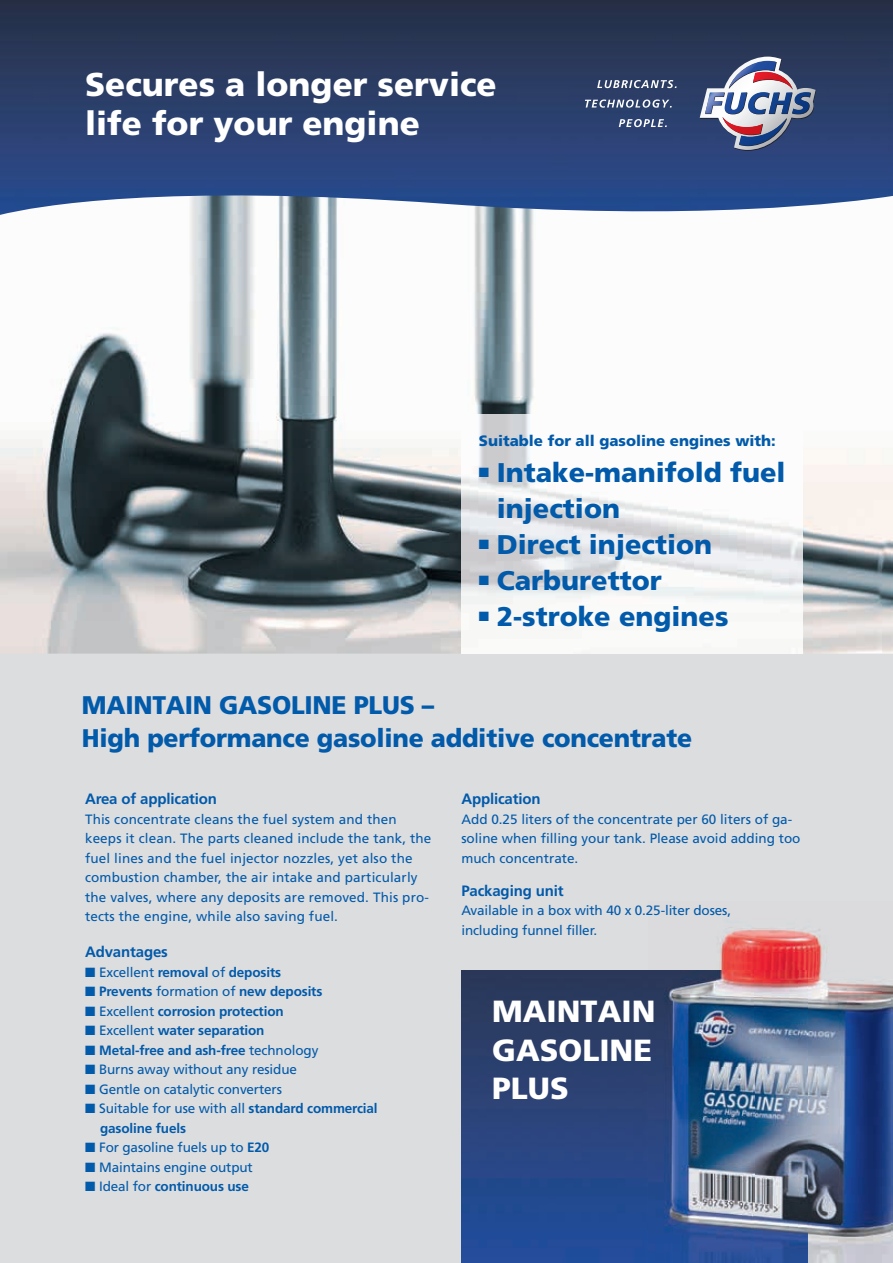
<style>
.page{position:relative;width:893px;height:1263px;background:#fff}
.page>*{position:absolute;margin:0;border:0;box-sizing:border-box;transform-origin:0 0}
.t1{font:900 33px/39px "Frutiger LT Std";color:#fff}
.t2{font:900 30.6px/38.2px "Frutiger LT Std";color:#fff;text-align:justify}
.t3{font:900 27px/36px "Frutiger LT Std";color:#015aaa}
.t4{font:900 25.5px/33px "Frutiger LT Std";letter-spacing:-.01em;color:#015aaa}
.t5{font:700 15px "Frutiger LT Std";letter-spacing:-.01em;color:#015aaa}
.t6{font:900 15px "Frutiger LT Std";color:#015aaa}
.t7{font:13.5px/19.5px "Frutiger LT Std";color:#015aaa}
.t8{font:700 13.5px/19.5px "Frutiger LT Std";letter-spacing:-.01em;color:#015aaa}
.s1{font-weight:400}
.s2{font-weight:700}
</style>
<div class="page">
<div style="left:0;top:189px;width:893px;height:1074px;background:#dcdddf"></div>
<img style="left:0;top:220px;width:893px;height:434px">
<img style="left:0;top:0;width:893px;height:220px">
<img style="left:461px;top:971px;width:347px;height:292px">
<svg style="left:597px;top:80px;width:80px;height:8px"></svg>
<svg style="left:585px;top:100px;width:87px;height:8px"></svg>
<svg style="left:619px;top:119px;width:48px;height:8px"></svg>
<svg style="left:700px;top:57px;width:116px;height:94px;background:#727897"></svg>
<img style="left:648px;top:927px;width:147px;height:44px">
<img style="left:795px;top:929px;width:98px;height:127px">
<img style="left:808px;top:1056px;width:85px;height:207px">
<img style="left:461px;top:415px;width:341px;height:239px">
<h1 class="t1" style="left:85px;top:65px;width:413px">Secures a longer service life for your engine</h1>
<p class="t6" style="left:479px;top:431px;width:298px">Suitable for all gasoline engines with:</p>
<h3 class="t3" style="left:497px;top:454px;width:290px;text-indent:-18px">■ Intake-manifold fuel injection</h3>
<h3 class="t3" style="left:479px;top:526px;width:235px">■ Direct injection</h3>
<h3 class="t3" style="left:479px;top:562px;width:184px">■ Carburettor</h3>
<h3 class="t3" style="left:479px;top:598px;width:251px">■ 2-stroke engines</h3>
<h3 class="t4" style="left:82px;top:689px;width:612px">MAINTAIN GASOLINE PLUS –<br>High performance gasoline additive concentrate</h3>
<p class="t5" style="left:85px;top:790px;width:134px">Area of application</p>
<p class="t7" style="left:85px;top:809px;width:348px">This concentrate cleans the fuel system and then keeps it clean. The parts cleaned include the tank, the fuel lines and the fuel injector nozzles, yet also the combustion chamber, the air intake and particularly the valves, where any deposits are removed. This pro&shy;tects the engine, while also saving fuel.</p>
<p class="t5" style="left:85px;top:943px;width:84px">Advantages</p>
<p class="t8" style="left:85px;top:962px;width:198px">■ <span class="s1">Excellent</span> removal <span class="s1">of</span> deposits</p>
<p class="t8" style="left:85px;top:982px;width:239px">■ Prevents <span class="s1">formation of</span> new deposits</p>
<p class="t8" style="left:85px;top:1001px;width:200px">■ <span class="s1">Excellent</span> corrosion protection</p>
<p class="t8" style="left:85px;top:1021px;width:181px">■ <span class="s1">Excellent</span> water separation</p>
<p class="t8" style="left:85px;top:1040px;width:235px">■ Metal-free and ash-free <span class="s1">technology</span></p>
<p class="t7" style="left:85px;top:1060px;width:213px">■ Burns away without any residue</p>
<p class="t7" style="left:85px;top:1079px;width:198px">■ Gentle on catalytic converters</p>
<p class="t8" style="left:100px;top:1099px;width:279px;text-indent:-15px">■ <span class="s1">Suitable for use with all</span> standard commercial gasoline fuels</p>
<p class="t7" style="left:85px;top:1138px;width:186px">■ For gasoline fuels up to <span class="s2">E20</span></p>
<p class="t7" style="left:85px;top:1157px;width:169px">■ Maintains engine output</p>
<p class="t8" style="left:85px;top:1177px;width:165px">■ <span class="s1">Ideal for</span> continuous use</p>
<p class="t5" style="left:461px;top:790px;width:81px">Application</p>
<p class="t7" style="left:461px;top:809px;width:341px">Add 0.25 liters of the concentrate per 60 liters of ga&shy;soline when filling your tank. Please avoid adding too much concentrate.</p>
<p class="t5" style="left:461px;top:882px;width:104px">Packaging unit</p>
<p class="t7" style="left:461px;top:901px;width:271px">Available in a box with 40 x 0.25-liter doses, including funnel filler.</p>
<h2 class="t2" style="left:492px;top:992px;width:165px">MAINTAIN GASOLINE PLUS</h2>
</div>
